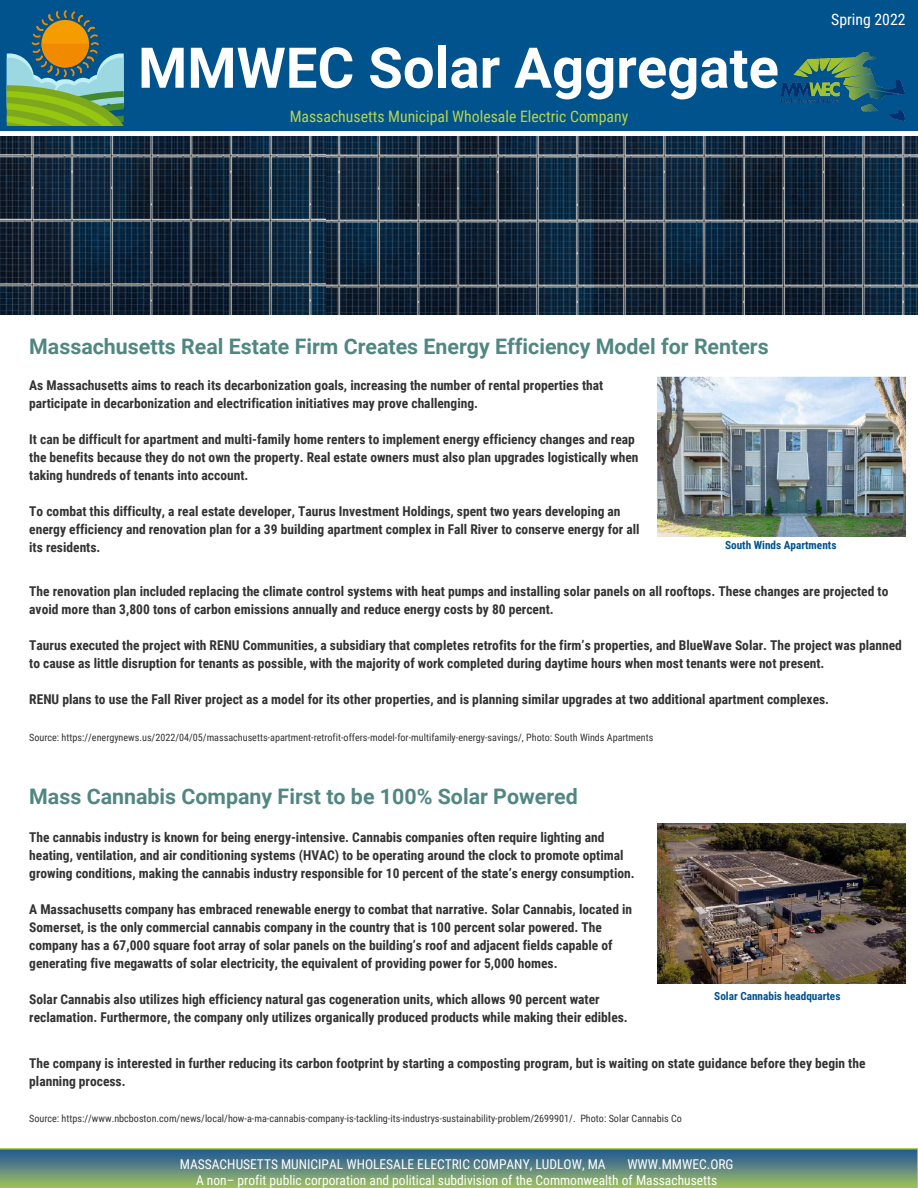
<style>
.page{position:relative;width:918px;height:1188px;background:#fff}
.page>*{position:absolute;margin:0;border:0;box-sizing:border-box;transform-origin:0 0}
.t1{font:700 56.25px "Roboto";color:#fff}
.t2{font:700 21.3px "Roboto";color:#518782}
.t3{font:15.75px "Roboto Condensed";color:#b6d54e}
.t4{font:15.75px "Roboto Condensed";color:#fff}
.t5{font:700 13.5px/18px "Roboto Condensed";color:#333}
.t6{font:13.5px/15.8px "Roboto Condensed";color:#fff}
.t7{font:700 11.25px "Roboto Condensed";color:#00538d}
.t8{font:10.2px "Roboto Condensed";color:#333}
</style>
<div class="page">
<img style="left:325px;top:136px;width:593px;height:179px">
<div style="left:0;top:0;width:918px;height:130px;background:#00538d"></div>
<img style="left:780px;top:53px;width:125px;height:67px">
<svg style="left:7px;top:10px;width:117px;height:116px"></svg>
<img style="left:0;top:1149px;width:918px;height:39px">
<img style="left:0;top:136px;width:325px;height:179px">
<img style="left:657px;top:377px;width:249px;height:160px">
<img style="left:657px;top:824px;width:249px;height:159px">
<h1 class="t1" style="left:138px;top:28px;width:642px">MMWEC Solar Aggregate</h1>
<p class="t3" style="left:290px;top:105px;width:340px">Massachusetts Municipal Wholesale Electric Company</p>
<p class="t4" style="left:831px;top:8px;width:76px">Spring 2022</p>
<h2 class="t2" style="left:29px;top:332px;width:741px">Massachusetts Real Estate Firm Creates Energy Efficiency Model for Renters</h2>
<p class="t5" style="left:29px;top:376px;width:576px">As Massachusetts aims to reach its decarbonization goals, increasing the number of rental properties that participate in decarbonization and electrification initiatives may prove challenging.</p>
<p class="t5" style="left:29px;top:430px;width:611px">It can be difficult for apartment and multi-family home renters to implement energy efficiency changes and reap the benefits because they do not own the property. Real estate owners must also plan upgrades logistically when taking hundreds of tenants into account.</p>
<p class="t5" style="left:29px;top:502px;width:612px">To combat this difficulty, a real estate developer, Taurus Investment Holdings, spent two years developing an energy efficiency and renovation plan for a 39 building apartment complex in Fall River to conserve energy for all its residents.</p>
<p class="t7" style="left:725px;top:537px;width:113px">South Winds Apartments</p>
<p class="t5" style="left:29px;top:582px;width:861px">The renovation plan included replacing the climate control systems with heat pumps and installing solar panels on all rooftops. These changes are projected to avoid more than 3,800 tons of carbon emissions annually and reduce energy costs by 80 percent.</p>
<p class="t5" style="left:29px;top:636px;width:874px">Taurus executed the project with RENU Communities, a subsidiary that completes retrofits for the firm’s properties, and BlueWave Solar. The project was planned to cause as little disruption for tenants as possible, with the majority of work completed during daytime hours when most tenants were not present.</p>
<p class="t5" style="left:29px;top:690px;width:801px">RENU plans to use the Fall River project as a model for its other properties, and is planning similar upgrades at two additional apartment complexes.</p>
<p class="t8" style="left:29px;top:731px;width:626px">Source: https://energynews.us/2022/04/05/massachusetts-apartment-retrofit-offers-model-for-multifamily-energy-savings/, Photo: South Winds Apartments</p>
<h2 class="t2" style="left:29px;top:782px;width:550px">Mass Cannabis Company First to be 100% Solar Powered</h2>
<p class="t5" style="left:29px;top:827px;width:607px">The cannabis industry is known for being energy-intensive. Cannabis companies often require lighting and heating, ventilation, and air conditioning systems (HVAC) to be operating around the clock to promote optimal growing conditions, making the cannabis industry responsible for 10 percent of the state’s energy consumption.</p>
<p class="t5" style="left:29px;top:899px;width:604px">A Massachusetts company has embraced renewable energy to combat that narrative. Solar Cannabis, located in Somerset, is the only commercial cannabis company in the country that is 100 percent solar powered. The company has a 67,000 square foot array of solar panels on the building’s roof and adjacent fields capable of generating five megawatts of solar electricity, the equivalent of providing power for 5,000 homes.</p>
<p class="t5" style="left:29px;top:989px;width:600px">Solar Cannabis also utilizes high efficiency natural gas cogeneration units, which allows 90 percent water reclamation. Furthermore, the company only utilizes organically produced products while making their edibles.</p>
<p class="t7" style="left:714px;top:988px;width:128px">Solar Cannabis headquartes</p>
<p class="t5" style="left:29px;top:1053px;width:838px">The company is interested in further reducing its carbon footprint by starting a composting program, but is waiting on state guidance before they begin the planning process.</p>
<p class="t8" style="left:29px;top:1111px;width:654px">Source: https://www.nbcboston.com/news/local/how-a-ma-cannabis-company-is-tackling-its-industrys-sustainability-problem/2699901/. Photo: Solar Cannabis Co</p>
<p class="t6" style="left:180px;top:1156px;width:427px">MASSACHUSETTS MUNICIPAL WHOLESALE ELECTRIC COMPANY, LUDLOW, MA</p>
<p class="t6" style="left:196px;top:1156px;width:539px;text-indent:431px">WWW.MMWEC.ORG<br>A non– profit public corporation and political subdivision of the Commonwealth of Massachusetts</p>
</div>
